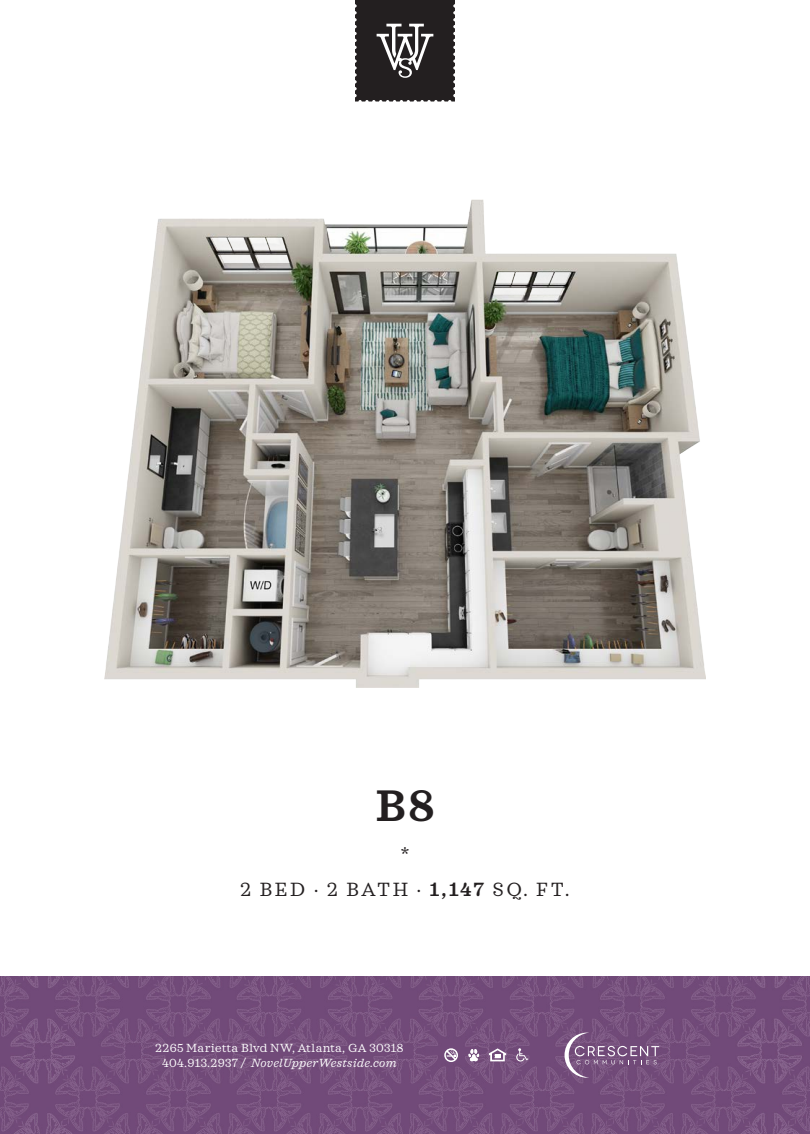
<style>
.page{position:relative;width:810px;height:1134px;background:#fff}
.page>*{position:absolute;margin:0;border:0;box-sizing:border-box;transform-origin:0 0}
.t1{font:600 45px "Sagona";color:#231f20}
.t2{font:19.5px "Sagona";letter-spacing:.13em;color:#231f20}
.t3{font:italic 12px "Sagona";letter-spacing:.025em;color:#fff}
.t4{font:12px "Sagona";letter-spacing:.025em;color:#fff}
.s1{font-weight:600}
.s2{font-style:normal}
</style>
<div class="page">
<svg style="left:355px;top:0;width:100px;height:102px;background:#3b3839"></svg>
<img style="left:0;top:976px;width:810px;height:158px">
<img style="left:105px;top:200px;width:600px;height:487px">
<svg style="left:489px;top:1048px;width:17px;height:13px"></svg>
<svg style="left:516px;top:1048px;width:12px;height:14px"></svg>
<svg style="left:468px;top:1049px;width:11px;height:12px"></svg>
<svg style="left:444px;top:1048px;width:14px;height:14px"></svg>
<svg style="left:565px;top:1033px;width:94px;height:45px;background:#84628a"></svg>
<p class="t1" style="left:376px;top:778px;width:60px">B8</p>
<p class="t2" style="left:400px;top:844px;width:11px">*</p>
<p class="t2" style="left:240px;top:878px;width:331px">2 BED . 2 BATH . <span class="s1">1,147</span> SQ. FT.</p>
<p class="t4" style="left:155px;top:1041px;width:250px">2265 Marietta Blvd NW, Atlanta, GA 30318</p>
<p class="t3" style="left:162px;top:1056px;width:236px"><span class="s2">404.913.2937 /</span> NovelUpperWestside.com</p>
</div>
